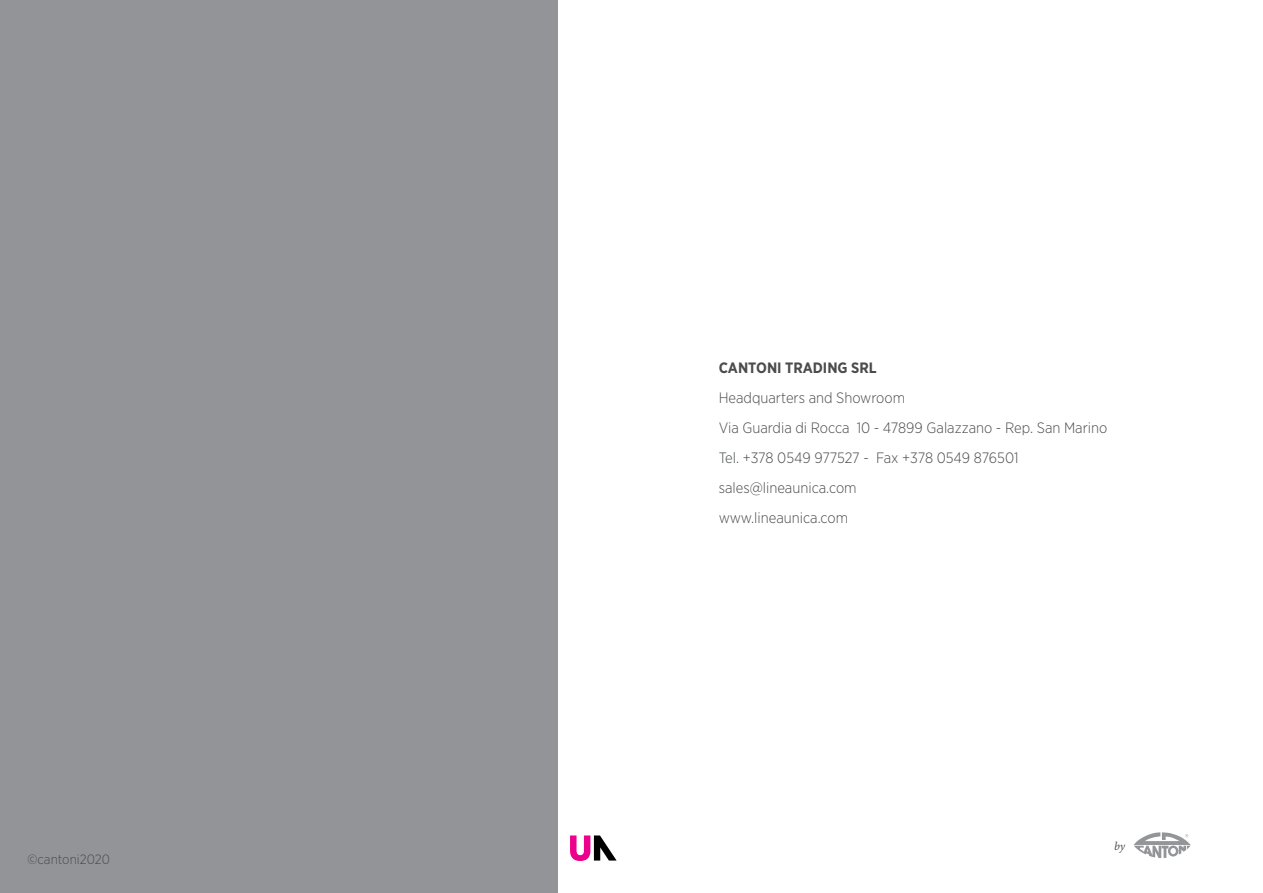
<style>
.page{position:relative;width:1263px;height:893px;background:#fff}
.page>*{position:absolute;margin:0;border:0;box-sizing:border-box;transform-origin:0 0}
.t1{font:300 15px/30px "Gotham Narrow";color:#4a4b4c}
.t2{font:700 15px "Gotham Narrow";color:#4a4b4c}
.t3{font:300 13.5px "Gotham Narrow";color:#4a4b4c}
.t4{font:italic 12px "Minion Pro";color:#4d4d4f}
</style>
<div class="page">
<svg style="left:1134px;top:832px;width:57px;height:26px"></svg>
<svg style="left:570px;top:835px;width:47px;height:26px"></svg>
<div style="left:0;top:0;width:557px;height:893px;background:#929497"></div>
<p class="t3" style="left:28px;top:851px;width:84px">©cantoni2020</p>
<p class="t3" style="left:95px;top:851px;width:13px">16</p>
<p class="t2" style="left:719px;top:358px;width:159px">CANTONI TRADING SRL</p>
<p class="t1" style="left:719px;top:382px;width:390px">Headquarters and Showroom<br>Via Guardia di Rocca 10 - 47899 Galazzano - Rep. San Marino Tel. +378 0549 977527 - Fax +378 0549 876501 sales@lineaunica.com<br>www.lineaunica.com</p>
<p class="t4" style="left:1114px;top:838px;width:12px">by</p>
</div>
